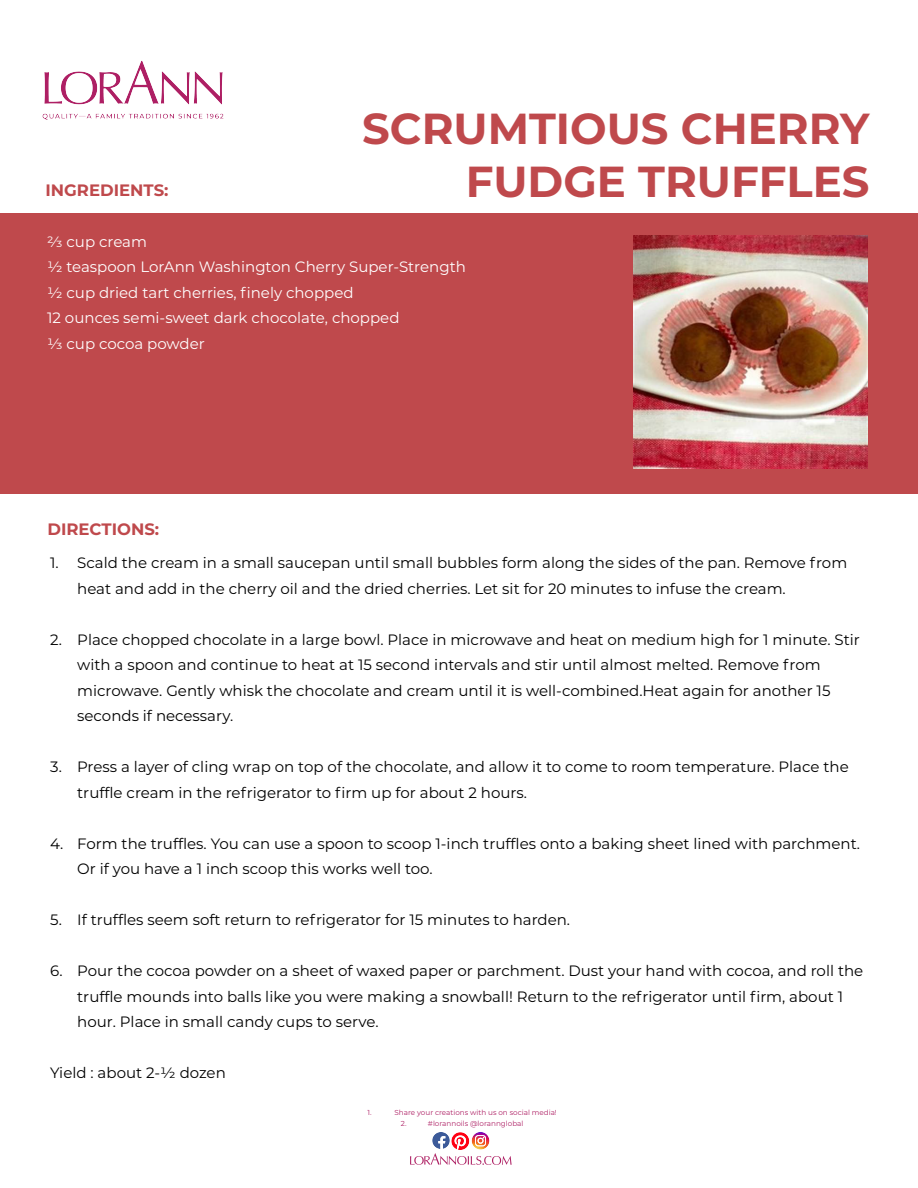
<style>
.page{position:relative;width:918px;height:1188px;background:#fff}
.page>*{position:absolute;margin:0;border:0;box-sizing:border-box;transform-origin:0 0}
.t1{font:700 43.35px/52.1px "Montserrat";color:#bf494c;text-align:right}
.t2{font:700 16.5px "Montserrat";color:#bf494c}
.t3{font:15px/25.5px "Montserrat";color:#000}
.t4{font:15px/25.5px "Montserrat";color:#fff}
.t5{font:7.2px/10.1px "Montserrat";color:#ae1f64}
</style>
<div class="page">
<div style="left:0;top:213px;width:918px;height:281px;background:#bf494c"></div>
<img style="left:410px;top:1153px;width:102px;height:12px">
<img style="left:432px;top:1132px;width:37px;height:18px">
<img style="left:469px;top:1132px;width:21px;height:18px">
<img style="left:42px;top:60px;width:182px;height:60px">
<img style="left:634px;top:235px;width:233px;height:234px">
<h1 class="t1" style="left:362px;top:101px;width:509px">SCRUMTIOUS CHERRY<br>FUDGE TRUFFLES</h1>
<p class="t4" style="left:47px;top:228px;width:420px">⅔ cup cream<br>½ teaspoon LorAnn Washington Cherry Super-Strength ½ cup dried tart cherries, finely chopped<br>12 ounces semi-sweet dark chocolate, chopped<br>⅓ cup cocoa powder</p>
<p class="t2" style="left:46px;top:178px;width:124px">INGREDIENTS:</p>
<p class="t2" style="left:47px;top:518px;width:113px">DIRECTIONS:</p>
<p class="t3" style="left:77px;top:550px;width:772px;text-indent:-27px">1. Scald the cream in a small saucepan until small bubbles form along the sides of the pan. Remove from heat and add in the cherry oil and the dried cherries. Let sit for 20 minutes to infuse the cream.</p>
<p class="t3" style="left:77px;top:626px;width:784px;text-indent:-27px">2. Place chopped chocolate in a large bowl. Place in microwave and heat on medium high for 1 minute. Stir with a spoon and continue to heat at 15 second intervals and stir until almost melted. Remove from microwave. Gently whisk the chocolate and cream until it is well-combined.Heat again for another 15 seconds if necessary.</p>
<p class="t3" style="left:77px;top:754px;width:773px;text-indent:-27px">3. Press a layer of cling wrap on top of the chocolate, and allow it to come to room temperature. Place the truffle cream in the refrigerator to firm up for about 2 hours.</p>
<p class="t3" style="left:77px;top:830px;width:784px;text-indent:-27px">4. Form the truffles. You can use a spoon to scoop 1-inch truffles onto a baking sheet lined with parchment.<br>Or if you have a 1 inch scoop this works well too.</p>
<p class="t3" style="left:50px;top:907px;width:521px">5. If truffles seem soft return to refrigerator for 15 minutes to harden.</p>
<p class="t3" style="left:77px;top:958px;width:788px;text-indent:-27px">6. Pour the cocoa powder on a sheet of waxed paper or parchment. Dust your hand with cocoa, and roll the truffle mounds into balls like you were making a snowball! Return to the refrigerator until firm, about 1 hour. Place in small candy cups to serve.</p>
<p class="t3" style="left:50px;top:1060px;width:177px">Yield : about 2-½ dozen</p>
<p class="t5" style="left:368px;top:1108px;width:6px">1.</p>
<p class="t5" style="left:401px;top:1108px;width:157px;text-indent:-6px">Share your creations with us on social media!<br>2.</p>
<p class="t5" style="left:428px;top:1118px;width:97px">#lorannoils @lorannglobal</p>
</div>
